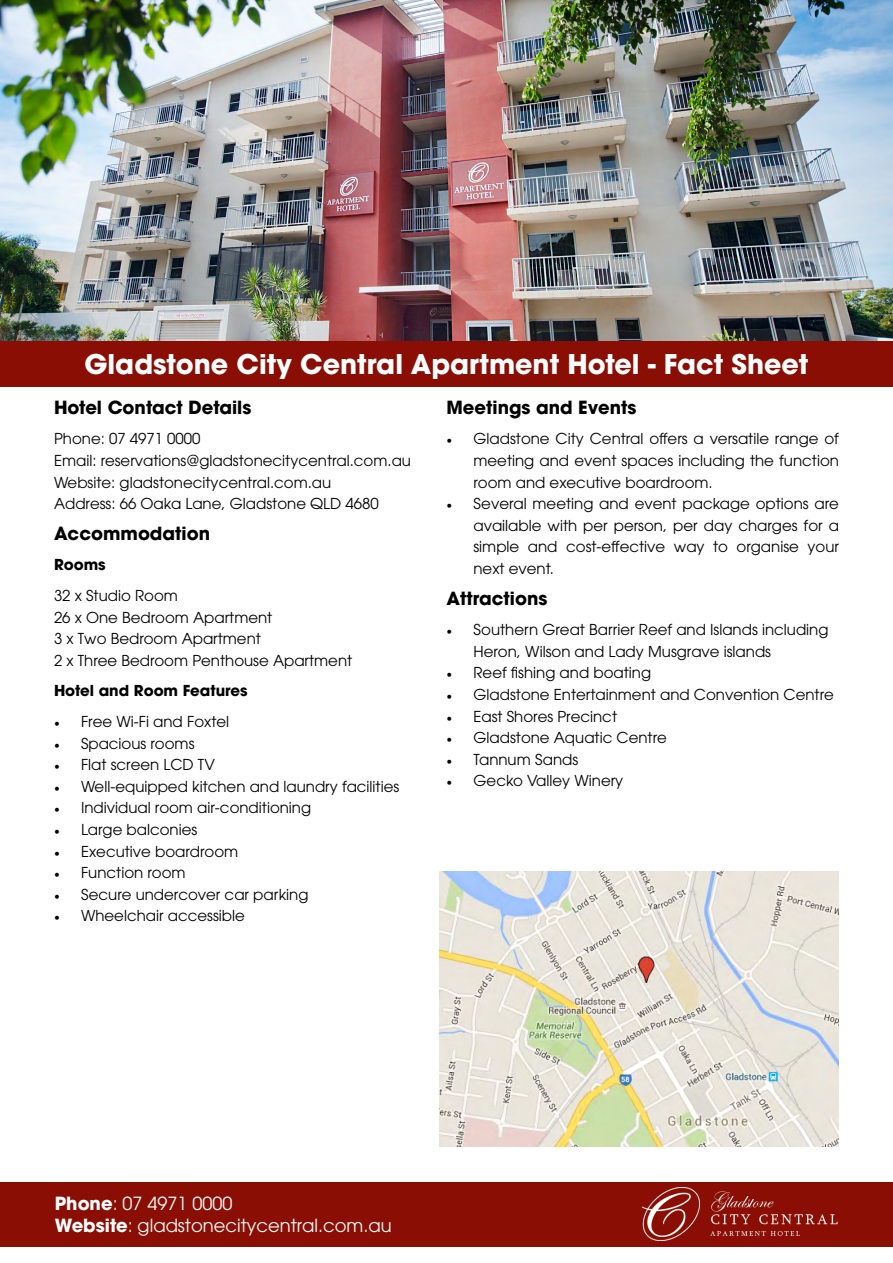
<style>
.page{position:relative;width:893px;height:1263px;background:#fff}
.page>*{position:absolute;margin:0;border:0;box-sizing:border-box;transform-origin:0 0}
.t1{font:700 27px "ITC Avant Garde Pro";color:#fff}
.t2{font:700 18px "ITC Avant Garde Pro";color:#000}
.t3{font:18px/21.6px "ITC Avant Garde Pro";color:#fff}
.t4{font:15px/21.6px "ITC Avant Garde Pro";color:#000}
.t5{font:700 15px "ITC Avant Garde Pro";color:#000}
.s1{font-family:"Minion Pro"}
.s2{font-weight:700}
</style>
<div class="page">
<img style="left:0;top:0;width:893px;height:342px">
<div style="left:0;top:342px;width:893px;height:45px;background:#8b0e04"></div>
<div style="left:0;top:1182px;width:893px;height:64px;background:#8b0e04"></div>
<img style="left:439px;top:872px;width:400px;height:275px">
<img style="left:643px;top:1187px;width:195px;height:54px">
<h1 class="t1" style="left:85px;top:346px;width:725px">Gladstone City Central Apartment Hotel - Fact Sheet</h1>
<p class="t2" style="left:54px;top:395px;width:199px">Hotel Contact Details</p>
<p class="t4" style="left:54px;top:428px;width:359px">Phone: 07 4971 0000<br>Email: reservations@gladstonecitycentral.com.au Website: gladstonecitycentral.com.au<br>Address: 66 Oaka Lane, Gladstone QLD 4680</p>
<p class="t2" style="left:54px;top:521px;width:158px">Accommodation</p>
<p class="t5" style="left:54px;top:555px;width:53px">Rooms</p>
<p class="t4" style="left:54px;top:584px;width:300px">32 x Studio Room<br>26 x One Bedroom Apartment<br>3 x Two Bedroom Apartment<br>2 x Three Bedroom Penthouse Apartment</p>
<p class="t5" style="left:54px;top:681px;width:195px">Hotel and Room Features</p>
<p class="t4" style="left:54px;top:710px;width:177px"><span class="s1">•</span> Free Wi-Fi and Foxtel</p>
<p class="t4" style="left:54px;top:732px;width:142px"><span class="s1">•</span> Spacious rooms</p>
<p class="t4" style="left:54px;top:754px;width:162px"><span class="s1">•</span> Flat screen LCD TV</p>
<p class="t4" style="left:54px;top:775px;width:347px"><span class="s1">•</span> Well-equipped kitchen and laundry facilities</p>
<p class="t4" style="left:54px;top:797px;width:259px"><span class="s1">•</span> Individual room air-conditioning</p>
<p class="t4" style="left:54px;top:818px;width:145px"><span class="s1">•</span> Large balconies</p>
<p class="t4" style="left:54px;top:840px;width:186px"><span class="s1">•</span> Executive boardroom</p>
<p class="t4" style="left:54px;top:862px;width:133px"><span class="s1">•</span> Function room</p>
<p class="t4" style="left:54px;top:883px;width:256px"><span class="s1">•</span> Secure undercover car parking</p>
<p class="t4" style="left:54px;top:905px;width:192px"><span class="s1">•</span> Wheelchair accessible</p>
<p class="t2" style="left:446px;top:395px;width:191px">Meetings and Events</p>
<p class="t4" style="left:473px;top:428px;width:367px;text-align:justify;text-indent:-27px"><span class="s1">•</span> Gladstone City Central offers a versatile range of meeting and event spaces including the function room and executive boardroom.</p>
<p class="t4" style="left:473px;top:493px;width:367px;text-align:justify;text-indent:-27px"><span class="s1">•</span> Several meeting and event package options are available with per person, per day charges for a simple and cost-effective way to organise your next event.</p>
<p class="t2" style="left:446px;top:586px;width:102px">Attractions</p>
<p class="t4" style="left:473px;top:619px;width:357px;text-indent:-27px"><span class="s1">•</span> Southern Great Barrier Reef and Islands including<br>Heron, Wilson and Lady Musgrave islands</p>
<p class="t4" style="left:446px;top:662px;width:206px"><span class="s1">•</span> Reef fishing and boating</p>
<p class="t4" style="left:446px;top:683px;width:389px"><span class="s1">•</span> Gladstone Entertainment and Convention Centre</p>
<p class="t4" style="left:446px;top:705px;width:172px"><span class="s1">•</span> East Shores Precinct</p>
<p class="t4" style="left:446px;top:727px;width:222px"><span class="s1">•</span> Gladstone Aquatic Centre</p>
<p class="t4" style="left:446px;top:748px;width:133px"><span class="s1">•</span> Tannum Sands</p>
<p class="t4" style="left:446px;top:770px;width:178px"><span class="s1">•</span> Gecko Valley Winery</p>
<p class="t3" style="left:55px;top:1192px;width:338px"><span class="s2">Phone</span>: 07 4971 0000<br><span class="s2">Website</span>: gladstonecitycentral.com.au</p>
</div>
